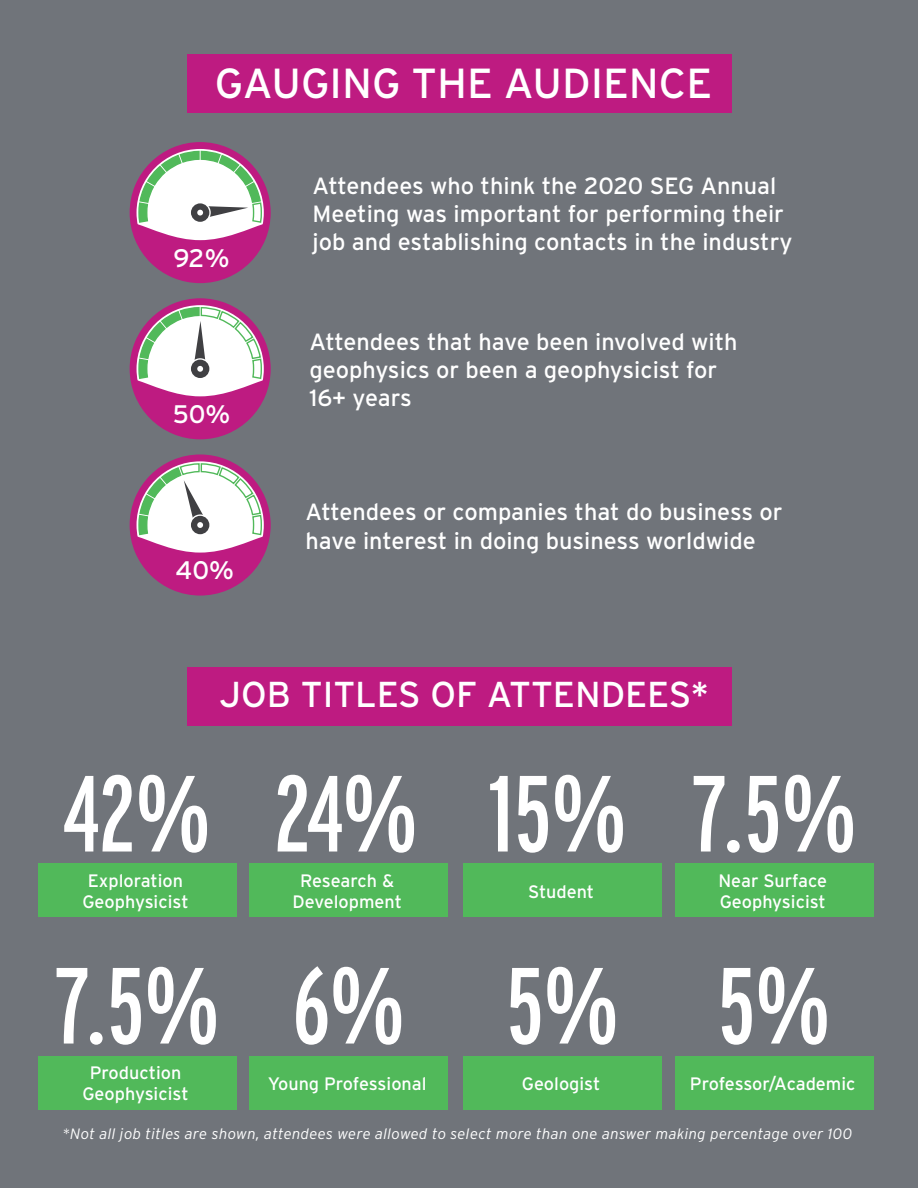
<style>
.page{position:relative;width:918px;height:1188px;background:#70747a}
.page>*{position:absolute;margin:0;border:0;box-sizing:border-box;transform-origin:0 0}
.t1{font:108px/192px "Interstate Compressed";color:#fff}
.t2{font:42px "Interstate";color:#fff}
.t3{font:36px "Interstate";color:#fff}
.t4{font:25.35px "Interstate";color:#fff}
.t5{font:23.4px/28.2px "Interstate";color:#fff}
.t6{font:18px/21.6px "Interstate";color:#fff;text-align:center}
.t7{font:italic 300 15px "Interstate";letter-spacing:.02em;color:#fff}
</style>
<div class="page">
<svg style="left:130px;top:142px;width:141px;height:141px"></svg>
<svg style="left:130px;top:298px;width:141px;height:141px"></svg>
<svg style="left:130px;top:454px;width:141px;height:142px"></svg>
<div style="left:187px;top:54px;width:544px;height:58px;background:#be1b81"></div>
<div style="left:187px;top:667px;width:544px;height:59px;background:#be1b81"></div>
<div style="left:38px;top:863px;width:199px;height:54px;background:#51b95a"></div>
<div style="left:38px;top:1056px;width:199px;height:54px;background:#51b95a"></div>
<div style="left:249px;top:863px;width:199px;height:54px;background:#51b95a"></div>
<div style="left:249px;top:1056px;width:199px;height:54px;background:#51b95a"></div>
<div style="left:463px;top:863px;width:199px;height:54px;background:#51b95a"></div>
<div style="left:463px;top:1056px;width:199px;height:54px;background:#51b95a"></div>
<div style="left:675px;top:863px;width:199px;height:54px;background:#51b95a"></div>
<div style="left:675px;top:1056px;width:199px;height:54px;background:#51b95a"></div>
<h2 class="t2" style="left:215px;top:60px;width:499px">GAUGING THE AUDIENCE</h2>
<p class="t4" style="left:173px;top:243px;width:58px">92%</p>
<p class="t4" style="left:173px;top:400px;width:59px">50%</p>
<p class="t4" style="left:176px;top:556px;width:60px">40%</p>
<p class="t5" style="left:313px;top:171px;width:482px">Attendees who think the 2020 SEG Annual<br>Meeting was important for performing their job and establishing contacts in the industry</p>
<p class="t5" style="left:309px;top:328px;width:430px">Attendees that have been involved with geophysics or been a geophysicist for<br>16+ years</p>
<p class="t5" style="left:305px;top:498px;width:479px">Attendees or companies that do business or have interest in doing business worldwide</p>
<h3 class="t3" style="left:220px;top:674px;width:491px">JOB TITLES OF ATTENDEES*</h3>
<h1 class="t1" style="left:55px;top:717px;width:167px">42%<br>7.5%</h1>
<h1 class="t1" style="left:274px;top:717px;width:145px">24%<br>6%</h1>
<h1 class="t1" style="left:488px;top:717px;width:140px">15%<br>5%</h1>
<h1 class="t1" style="left:692px;top:717px;width:167px">7.5%<br>5%</h1>
<p class="t6" style="left:82px;top:869px;width:108px">Exploration<br>Geophysicist</p>
<p class="t6" style="left:293px;top:869px;width:111px">Research &amp;<br>Development</p>
<p class="t6" style="left:718px;top:869px;width:110px;text-align:left">Near Surface<br>Geophysicist</p>
<p class="t6" style="left:528px;top:880px;width:68px">Student</p>
<p class="t6" style="left:82px;top:1062px;width:108px">Production<br>Geophysicist</p>
<p class="t6" style="left:268px;top:1073px;width:160px">Young Professional</p>
<p class="t6" style="left:522px;top:1073px;width:80px">Geologist</p>
<p class="t6" style="left:690px;top:1073px;width:167px">Professor/Academic</p>
<p class="t7" style="left:62px;top:1125px;width:792px">*Not all job titles are shown, attendees were allowed to select more than one answer making percentage over 100</p>
</div>
